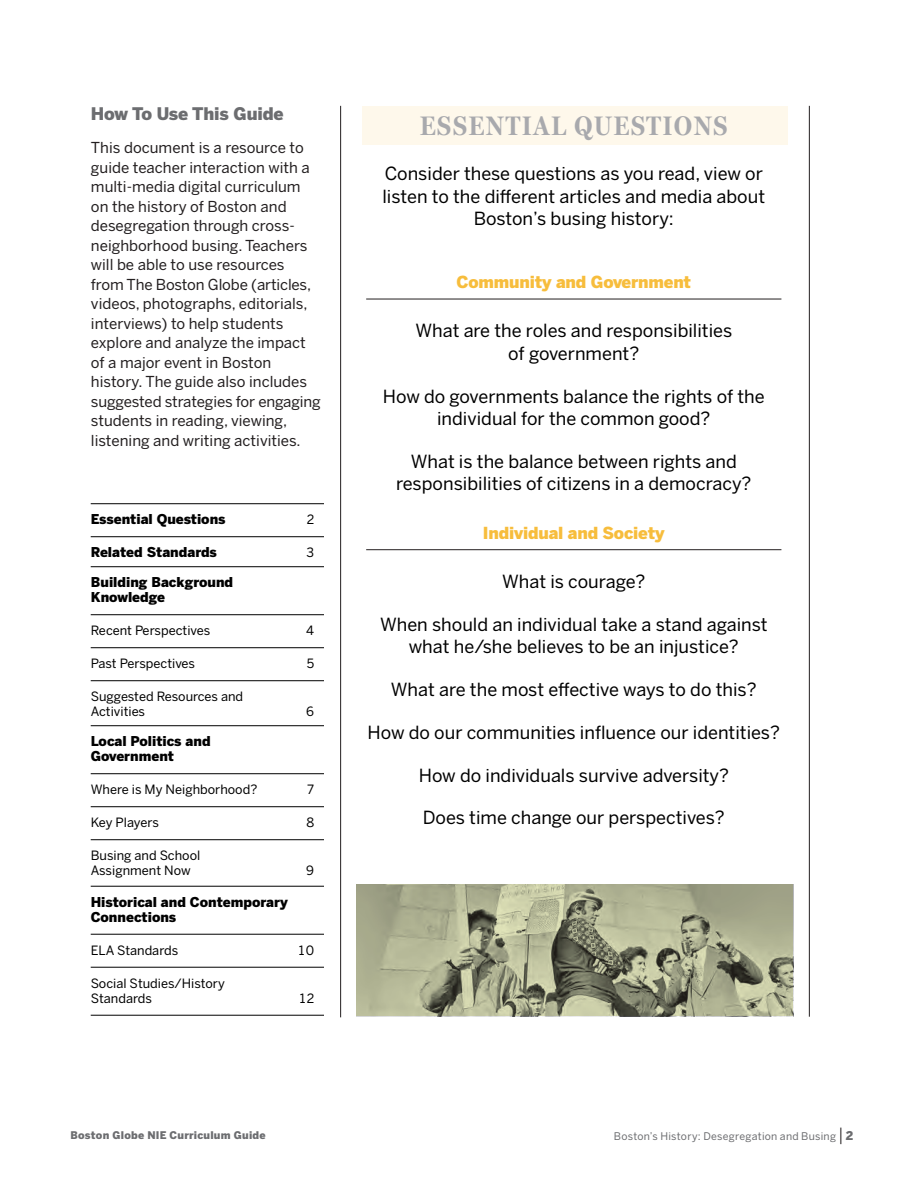
<style>
.page{position:relative;width:918px;height:1188px;background:#fff}
.page>*{position:absolute;margin:0;border:0;box-sizing:border-box;transform-origin:0 0}
.t1{font:500 27px "Miller Globe Head";letter-spacing:.07em;color:#a8a9ad}
.t2{font:18px/22.5px "Benton Sans";color:#000;text-align:center}
.t3{font:900 17.25px "Benton Sans";letter-spacing:-.01em;color:#6c6d70}
.t4{font:900 16.5px "Benton Sans";letter-spacing:-.01em;color:#f7bd3c}
.t5{font:15px/19.5px "Benton Sans";color:#231f20}
.t6{font:900 13.5px/15px "Benton Sans";color:#000}
.t7{font:12.75px/15px "Benton Sans";color:#000}
.t8{font:10.5px "Benton Sans";letter-spacing:.025em;color:#6c6d70}
.t9{font:900 10.5px "Benton Sans";letter-spacing:.02em;color:#6c6d70}
.s1{font-family:"Helvetica";font-weight:300;font-size:16.5px;color:#231f20}
.s2{font-weight:900;font-size:12px}
</style>
<div class="page">
<div style="left:362px;top:106px;width:425px;height:39px;background:#fef8eb"></div>
<hr style="left:366px;top:299px;width:415px;height:1px;background:#231f20">
<hr style="left:366px;top:549px;width:415px;height:1px;background:#231f20">
<hr style="left:91px;top:503px;width:233px;height:1px;background:#000">
<hr style="left:91px;top:536px;width:233px;height:1px;background:#000">
<hr style="left:91px;top:566px;width:233px;height:1px;background:#000">
<hr style="left:91px;top:614px;width:233px;height:1px;background:#000">
<hr style="left:91px;top:647px;width:233px;height:1px;background:#000">
<hr style="left:91px;top:680px;width:233px;height:1px;background:#000">
<hr style="left:91px;top:725px;width:233px;height:1px;background:#000">
<hr style="left:91px;top:773px;width:233px;height:1px;background:#000">
<hr style="left:91px;top:806px;width:233px;height:1px;background:#000">
<hr style="left:91px;top:839px;width:233px;height:1px;background:#000">
<hr style="left:91px;top:886px;width:233px;height:1px;background:#000">
<hr style="left:91px;top:934px;width:233px;height:1px;background:#000">
<hr style="left:91px;top:967px;width:233px;height:1px;background:#000">
<hr style="left:91px;top:1015px;width:233px;height:1px;background:#000">
<hr style="left:340px;top:106px;width:1px;height:911px;background:#231f20">
<hr style="left:809px;top:106px;width:1px;height:911px;background:#231f20">
<svg style="left:357px;top:884px;width:436px;height:132px"></svg>
<p class="t3" style="left:91px;top:104px;width:194px">How To Use This Guide</p>
<p class="t5" style="left:91px;top:138px;width:231px">This document is a resource to guide teacher interaction with a multi-media digital curriculum on the history of Boston and desegregation through cross&shy;neighborhood busing. Teachers will be able to use resources from The Boston Globe (articles, videos, photographs, editorials, interviews) to help students explore and analyze the impact of a major event in Boston history. The guide also includes suggested strategies for engaging students in reading, viewing, listening and writing activities.</p>
<p class="t6" style="left:91px;top:512px;width:136px">Essential Questions</p>
<p class="t7" style="left:307px;top:512px;width:9px">2</p>
<p class="t6" style="left:91px;top:545px;width:128px">Related Standards</p>
<p class="t7" style="left:307px;top:545px;width:9px">3</p>
<p class="t6" style="left:91px;top:575px;width:144px">Building Background<br>Knowledge</p>
<p class="t7" style="left:91px;top:623px;width:121px">Recent Perspectives</p>
<p class="t7" style="left:306px;top:623px;width:9px">4</p>
<p class="t7" style="left:91px;top:656px;width:106px">Past Perspectives</p>
<p class="t7" style="left:307px;top:656px;width:9px">5</p>
<p class="t7" style="left:91px;top:689px;width:154px">Suggested Resources and<br>Activities</p>
<p class="t7" style="left:306px;top:704px;width:9px">6</p>
<p class="t6" style="left:91px;top:734px;width:121px">Local Politics and<br>Government</p>
<p class="t7" style="left:91px;top:782px;width:168px">Where is My Neighborhood?</p>
<p class="t7" style="left:307px;top:782px;width:8px">7</p>
<p class="t7" style="left:91px;top:815px;width:70px">Key Players</p>
<p class="t7" style="left:306px;top:815px;width:9px">8</p>
<p class="t7" style="left:91px;top:848px;width:111px">Busing and School<br>Assignment Now</p>
<p class="t7" style="left:306px;top:863px;width:9px">9</p>
<p class="t6" style="left:91px;top:895px;width:199px">Historical and Contemporary<br>Connections</p>
<p class="t7" style="left:91px;top:943px;width:89px">ELA Standards</p>
<p class="t7" style="left:299px;top:943px;width:17px">10</p>
<p class="t7" style="left:91px;top:976px;width:136px">Social Studies/History<br>Standards</p>
<p class="t7" style="left:300px;top:991px;width:16px">12</p>
<h1 class="t1" style="left:420px;top:110px;width:309px">ESSENTIAL QUESTIONS</h1>
<p class="t2" style="left:382px;top:163px;width:384px">Consider these questions as you read, view or listen to the different articles and media about<br>Boston’s busing history:</p>
<p class="t4" style="left:457px;top:272px;width:236px">Community and Government</p>
<p class="t2" style="left:415px;top:320px;width:318px">What are the roles and responsibilities of government?</p>
<p class="t2" style="left:383px;top:385px;width:383px">How do governments balance the rights of the individual for the common good?</p>
<p class="t2" style="left:396px;top:450px;width:357px">What is the balance between rights and responsibilities of citizens in a democracy?</p>
<p class="t4" style="left:483px;top:523px;width:183px">Individual and Society</p>
<p class="t2" style="left:502px;top:570px;width:145px">What is courage?</p>
<p class="t2" style="left:380px;top:613px;width:389px">When should an individual take a stand against what he/she believes to be an injustice?</p>
<p class="t2" style="left:391px;top:678px;width:367px">What are the most effective ways to do this?</p>
<p class="t2" style="left:368px;top:721px;width:414px">How do our communities influence our identities?</p>
<p class="t2" style="left:419px;top:764px;width:312px">How do individuals survive adversity?</p>
<p class="t2" style="left:423px;top:807px;width:303px">Does time change our perspectives?</p>
<p class="t9" style="left:70px;top:1130px;width:197px">Boston Globe NIE Curriculum Guide</p>
<p class="t8" style="left:614px;top:1130px;width:241px">Boston’s History: Desegregation and Busing <span class="s1">|</span> <span class="s2">2</span></p>
</div>
